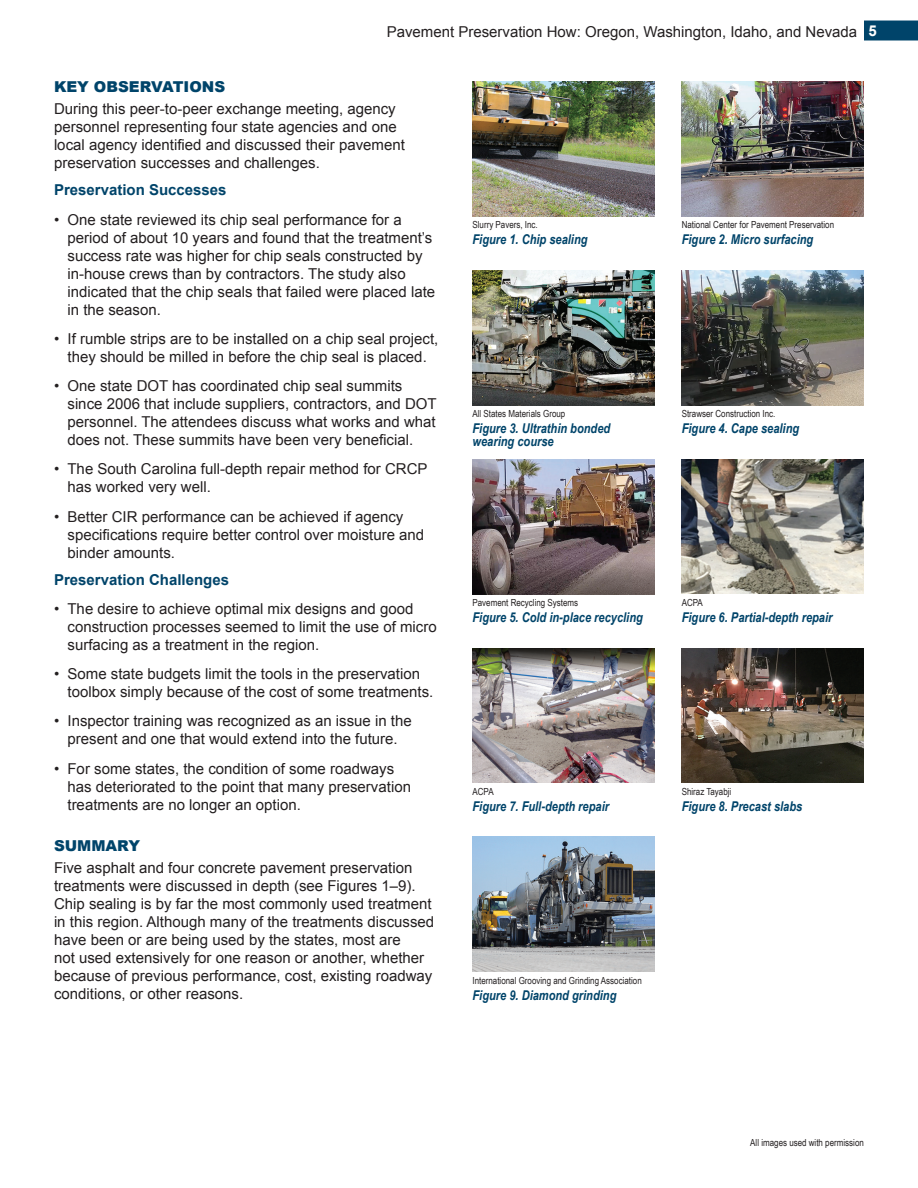
<style>
.page{position:relative;width:918px;height:1188px;background:#fff}
.page>*{position:absolute;margin:0;border:0;box-sizing:border-box;transform-origin:0 0}
.Body_Text{font:15px/18px "Arial";color:#231f20}
.Header_2{font:700 15px "Arial";color:#00446a}
.Header_1{font:900 15px "Arial";color:#00446a}
.Figure_Caption{font:italic 700 13.5px/13.5px "Arial Narrow";color:#00446a}
.Source_Attribution{font:9.75px "Arial Narrow";color:#231f20}
.s1{font-weight:700;color:#fff}
</style>
<div class="page">
<div style="left:864px;top:21px;width:54px;height:19px;background:#00446a"></div>
<img style="left:472px;top:81px;width:183px;height:135px">
<img style="left:682px;top:81px;width:182px;height:135px">
<img style="left:472px;top:270px;width:183px;height:135px">
<img style="left:682px;top:270px;width:182px;height:135px">
<img style="left:473px;top:459px;width:182px;height:135px">
<img style="left:682px;top:459px;width:182px;height:135px">
<img style="left:472px;top:648px;width:183px;height:135px">
<img style="left:682px;top:648px;width:182px;height:135px">
<img style="left:472px;top:837px;width:183px;height:135px">
<p class="Body_Text" style="left:387px;top:22px;width:492px">Pavement Preservation How: Oregon, Washington, Idaho, and Nevada <span class="s1">5</span></p>
<h1 class="Header_1" style="left:54px;top:76px;width:173px">KEY OBSERVATIONS</h1>
<p class="Body_Text" style="left:54px;top:100px;width:352px">During this peer-to-peer exchange meeting, agency personnel representing four state agencies and one local agency identified and discussed their pavement preservation successes and challenges.</p>
<h2 class="Header_2" style="left:54px;top:180px;width:174px">Preservation Successes</h2>
<p class="Body_Text" style="left:68px;top:210px;width:369px;text-indent:-14px">• One state reviewed its chip seal performance for a period of about 10 years and found that the treatment’s success rate was higher for chip seals constructed by in-house crews than by contractors. The study also indicated that the chip seals that failed were placed late in the season.</p>
<p class="Body_Text" style="left:54px;top:330px;width:386px;text-align:center">• If rumble strips are to be installed on a chip seal project, they should be milled in before the chip seal is placed.</p>
<p class="Body_Text" style="left:68px;top:377px;width:371px;text-indent:-14px">• One state DOT has coordinated chip seal summits since 2006 that include suppliers, contractors, and DOT personnel. The attendees discuss what works and what does not. These summits have been very beneficial.</p>
<p class="Body_Text" style="left:68px;top:460px;width:362px;text-indent:-14px">• The South Carolina full-depth repair method for CRCP has worked very well.</p>
<p class="Body_Text" style="left:68px;top:507px;width:358px;text-indent:-14px">• Better CIR performance can be achieved if agency specifications require better control over moisture and binder amounts.</p>
<h2 class="Header_2" style="left:54px;top:569px;width:177px">Preservation Challenges</h2>
<p class="Body_Text" style="left:68px;top:600px;width:371px;text-indent:-14px">• The desire to achieve optimal mix designs and good construction processes seemed to limit the use of micro surfacing as a treatment in the region.</p>
<p class="Body_Text" style="left:68px;top:665px;width:367px;text-indent:-14px">• Some state budgets limit the tools in the preservation toolbox simply because of the cost of some treatments.</p>
<p class="Body_Text" style="left:54px;top:712px;width:359px;text-align:center">• Inspector training was recognized as an issue in the present and one that would extend into the future.</p>
<p class="Body_Text" style="left:68px;top:759px;width:345px;text-indent:-14px">• For some states, the condition of some roadways has deteriorated to the point that many preservation treatments are no longer an option.</p>
<h1 class="Header_1" style="left:54px;top:835px;width:88px">SUMMARY</h1>
<p class="Body_Text" style="left:54px;top:859px;width:382px">Five asphalt and four concrete pavement preservation treatments were discussed in depth (see Figures 1–9).<br>Chip sealing is by far the most commonly used treatment in this region. Although many of the treatments discussed have been or are being used by the states, most are<br>not used extensively for one reason or another, whether because of previous performance, cost, existing roadway conditions, or other reasons.</p>
<p class="Source_Attribution" style="left:472px;top:217px;width:67px">Slurry Pavers, Inc.</p>
<p class="Figure_Caption" style="left:472px;top:232px;width:117px">Figure 1. Chip sealing</p>
<p class="Source_Attribution" style="left:472px;top:406px;width:94px">All States Materials Group</p>
<p class="Figure_Caption" style="left:472px;top:421px;width:139px">Figure 3. Ultrathin bonded wearing course</p>
<p class="Source_Attribution" style="left:473px;top:595px;width:107px">Pavement Recycling Systems</p>
<p class="Figure_Caption" style="left:473px;top:610px;width:172px">Figure 5. Cold in-place recycling</p>
<p class="Source_Attribution" style="left:472px;top:784px;width:23px">ACPA</p>
<p class="Figure_Caption" style="left:472px;top:799px;width:138px">Figure 7. Full-depth repair</p>
<p class="Source_Attribution" style="left:472px;top:973px;width:171px">International Grooving and Grinding Association</p>
<p class="Figure_Caption" style="left:472px;top:988px;width:145px">Figure 9. Diamond grinding</p>
<p class="Source_Attribution" style="left:682px;top:217px;width:154px">National Center for Pavement Preservation</p>
<p class="Figure_Caption" style="left:682px;top:232px;width:133px">Figure 2. Micro surfacing</p>
<p class="Source_Attribution" style="left:682px;top:406px;width:95px">Strawser Construction Inc.</p>
<p class="Figure_Caption" style="left:682px;top:421px;width:119px">Figure 4. Cape sealing</p>
<p class="Source_Attribution" style="left:682px;top:595px;width:23px">ACPA</p>
<p class="Figure_Caption" style="left:682px;top:610px;width:152px">Figure 6. Partial-depth repair</p>
<p class="Source_Attribution" style="left:682px;top:784px;width:51px">Shiraz Tayabji</p>
<p class="Figure_Caption" style="left:682px;top:799px;width:122px">Figure 8. Precast slabs</p>
<p class="Source_Attribution" style="left:750px;top:1136px;width:115px">All images used with permission</p>
</div>
